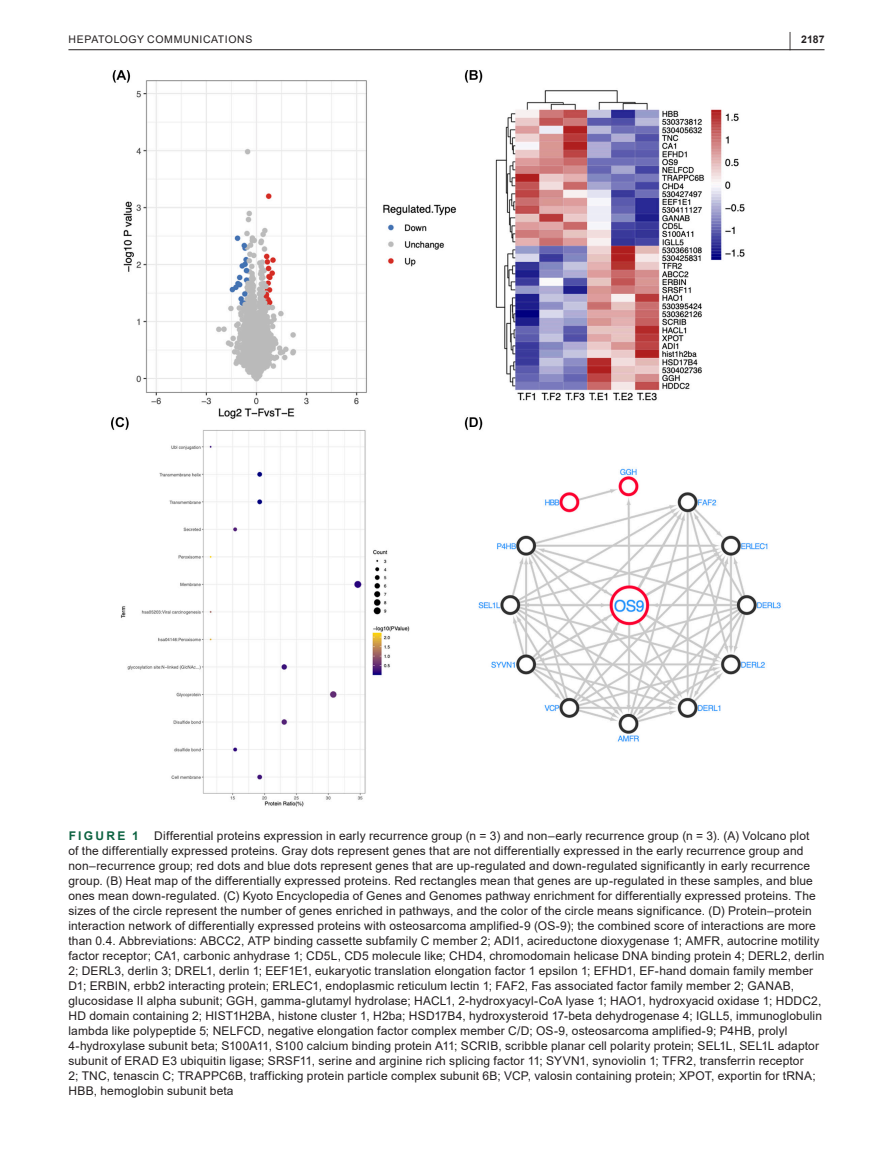
<style>
.page{position:relative;width:893px;height:1174px;background:#fff}
.page>*{position:absolute;margin:0;border:0;box-sizing:border-box;transform-origin:0 0}
.t1{font:700 19.5px "Arial";color:#231f20;scale:.38 1}
.t2{font:12px/15px "Arial";letter-spacing:.01em;color:#231f20}
.t3{font:700 12px "Arial";letter-spacing:.19em;color:#0d6341}
.t4{font:10.5px "Arial";letter-spacing:.055em;color:#231f20}
.t5{font:700 10.5px "Arial";color:#231f20}
</style>
<div class="page">
<hr style="left:68px;top:49px;width:756px;height:1px;background:#231f20">
<img style="left:111px;top:70px;width:670px;height:737px">
<h1 class="t1" style="left:789px;top:25px;width:7px">|</h1>
<p class="t4" style="left:69px;top:32px;width:185px">HEPATOLOGY COMMUNICATIONS</p>
<p class="t5" style="left:801px;top:32px;width:25px">2187</p>
<p class="t2" style="left:68px;top:828px;width:757px;text-indent:86px">Differential proteins expression in early recurrence group (n = 3) and non–early recurrence group (n = 3). (A) Volcano plot<br>of the differentially expressed proteins. Gray dots represent genes that are not differentially expressed in the early recurrence group and non–recurrence group; red dots and blue dots represent genes that are up-regulated and down-regulated significantly in early recurrence group. (B) Heat map of the differentially expressed proteins. Red rectangles mean that genes are up-regulated in these samples, and blue ones mean down-regulated. (C) Kyoto Encyclopedia of Genes and Genomes pathway enrichment for differentially expressed proteins. The sizes of the circle represent the number of genes enriched in pathways, and the color of the circle means significance. (D) Protein–protein interaction network of differentially expressed proteins with osteosarcoma amplified-9 (OS-9); the combined score of interactions are more than 0.4. Abbreviations: ABCC2, ATP binding cassette subfamily C member 2; ADI1, acireductone dioxygenase 1; AMFR, autocrine motility factor receptor; CA1, carbonic anhydrase 1; CD5L, CD5 molecule like; CHD4, chromodomain helicase DNA binding protein 4; DERL2, derlin 2; DERL3, derlin 3; DREL1, derlin 1; EEF1E1, eukaryotic translation elongation factor 1 epsilon 1; EFHD1, EF-hand domain family member D1; ERBIN, erbb2 interacting protein; ERLEC1, endoplasmic reticulum lectin 1; FAF2, Fas associated factor family member 2; GANAB, glucosidase II alpha subunit; GGH, gamma-glutamyl hydrolase; HACL1, 2-hydroxyacyl-CoA lyase 1; HAO1, hydroxyacid oxidase 1; HDDC2, HD domain containing 2; HIST1H2BA, histone cluster 1, H2ba; HSD17B4, hydroxysteroid 17-beta dehydrogenase 4; IGLL5, immunoglobulin lambda like polypeptide 5; NELFCD, negative elongation factor complex member C/D; OS-9, osteosarcoma amplified-9; P4HB, prolyl 4-hydroxylase subunit beta; S100A11, S100 calcium binding protein A11; SCRIB, scribble planar cell polarity protein; SEL1L, SEL1L adaptor subunit of ERAD E3 ubiquitin ligase; SRSF11, serine and arginine rich splicing factor 11; SYVN1, synoviolin 1; TFR2, transferrin receptor<br>2; TNC, tenascin C; TRAPPC6B, trafficking protein particle complex subunit 6B; VCP, valosin containing protein; XPOT, exportin for tRNA; HBB, hemoglobin subunit beta</p>
<p class="t3" style="left:69px;top:827px;width:72px">FIGURE 1</p>
</div>
